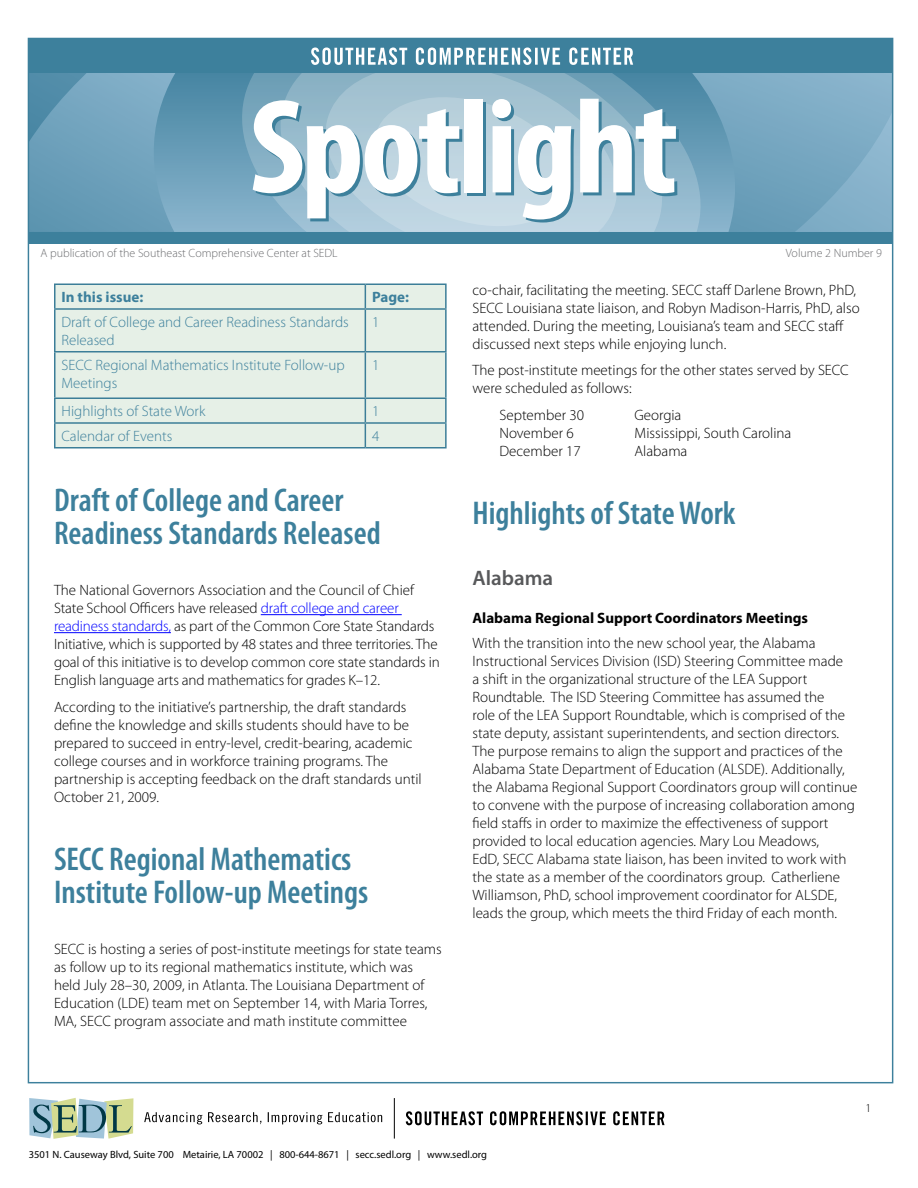
<style>
.page{position:relative;width:918px;height:1188px;background:#fff}
.page>*{position:absolute;margin:0;border:0;box-sizing:border-box;transform-origin:0 0}
.t1{font:700 condensed 135.45px "Myriad Pro";letter-spacing:-.025em;color:#3d809c;scale:1.04 1}
.Section_Title{font:600 condensed 33px/33px "Myriad Pro";color:#3d809c}
.General_Body{font:600 condensed 33px "Myriad Pro";color:#3d809c}
.subhead2{font:600 21px "Myriad Pro";color:#58595b}
.General_Body-2{font:300 15px/18px "Myriad Pro";color:#000}
.General_Body-3{font:300 15px/18px "Myriad Pro";color:#3d809c}
.subhead3{font:700 15px "Myriad Pro";color:#000}
.t2{font:700 15px "Myriad Pro";color:#3d809c}
.t3{font:300 12px "Myriad Pro";color:#6d6e71}
.t4{font:300 12px "Myriad Pro";color:#000}
.t5{font:10.5px "Myriad Pro";color:#000}
.s1{color:#00f}
</style>
<div class="page">
<svg style="left:30px;top:73px;width:114px;height:159px;background:#6a9eb9"></svg>
<svg style="left:738px;top:73px;width:153px;height:159px;background:#7ba9c3"></svg>
<svg style="left:144px;top:73px;width:594px;height:159px;background:#6ca0ba"></svg>
<svg style="left:242px;top:37px;width:459px;height:247px"></svg>
<svg style="left:281px;top:37px;width:381px;height:247px"></svg>
<svg style="left:326px;top:73px;width:291px;height:186px"></svg>
<svg style="left:375px;top:97px;width:193px;height:129px;background:#bcd3de"></svg>
<div style="left:28px;top:232px;width:864px;height:12px;background:#3d809c"></div>
<div style="left:28px;top:38px;width:864px;height:35px;background:#3d809c"></div>
<svg style="left:311px;top:47px;width:322px;height:18px"></svg>
<hr style="left:394px;top:1098px;width:1px;height:41px;background:#000">
<svg style="left:144px;top:1112px;width:238px;height:12px"></svg>
<svg style="left:29px;top:1098px;width:104px;height:41px;background:#a2bbaa"></svg>
<svg style="left:406px;top:1111px;width:259px;height:14px"></svg>
<hr style="left:261px;top:614px;width:141px;height:1px;background:#00f">
<hr style="left:54px;top:632px;width:117px;height:1px;background:#00f">
<div style="left:56px;top:285px;width:389px;height:162px;background:#e6f0e7"></div>
<hr style="left:54px;top:284px;width:311px;height:1px;background:#3c7e98">
<hr style="left:54px;top:285px;width:2px;height:23px;background:#3c7e98">
<hr style="left:365px;top:284px;width:82px;height:1px;background:#3c7e98">
<svg style="left:365px;top:285px;width:1px;height:23px"></svg>
<hr style="left:445px;top:285px;width:2px;height:23px;background:#3c7e98">
<hr style="left:54px;top:308px;width:311px;height:2px;background:#3c7e98">
<hr style="left:54px;top:310px;width:2px;height:41px;background:#3c7e98">
<hr style="left:365px;top:308px;width:82px;height:2px;background:#3c7e98">
<hr style="left:365px;top:310px;width:1px;height:41px;background:#3c7e98">
<hr style="left:445px;top:310px;width:2px;height:41px;background:#3c7e98">
<hr style="left:54px;top:351px;width:311px;height:1px;background:#3c7e98">
<hr style="left:54px;top:352px;width:2px;height:46px;background:#3c7e98">
<hr style="left:365px;top:351px;width:82px;height:1px;background:#3c7e98">
<hr style="left:365px;top:352px;width:1px;height:46px;background:#3c7e98">
<hr style="left:445px;top:352px;width:2px;height:46px;background:#3c7e98">
<hr style="left:54px;top:398px;width:311px;height:1px;background:#3c7e98">
<hr style="left:54px;top:399px;width:2px;height:23px;background:#3c7e98">
<hr style="left:365px;top:398px;width:82px;height:1px;background:#3c7e98">
<hr style="left:445px;top:399px;width:2px;height:23px;background:#3c7e98">
<hr style="left:54px;top:422px;width:311px;height:2px;background:#3c7e98">
<hr style="left:54px;top:424px;width:2px;height:23px;background:#3c7e98">
<hr style="left:365px;top:422px;width:82px;height:2px;background:#3c7e98">
<svg style="left:365px;top:399px;width:1px;height:48px"></svg>
<hr style="left:445px;top:424px;width:2px;height:23px;background:#3c7e98">
<hr style="left:54px;top:447px;width:311px;height:1px;background:#3c7e98">
<hr style="left:365px;top:447px;width:82px;height:1px;background:#3c7e98">
<h1 class="t1" style="left:252px;top:66px;width:414px">Spotlight</h1>
<p class="t3" style="left:40px;top:247px;width:299px">A publication of the Southeast Comprehensive Center at SEDL</p>
<p class="t3" style="left:786px;top:247px;width:98px">Volume 2 Number 9</p>
<p class="t2" style="left:62px;top:287px;width:83px">In this issue:</p>
<p class="t2" style="left:372px;top:287px;width:38px">Page:</p>
<p class="General_Body-3" style="left:62px;top:313px;width:289px">Draft of College and Career Readiness Standards<br>Released</p>
<p class="General_Body-3" style="left:372px;top:313px;width:9px">1</p>
<p class="General_Body-3" style="left:62px;top:356px;width:285px">SECC Regional Mathematics Institute Follow-up<br>Meetings</p>
<p class="General_Body-3" style="left:372px;top:356px;width:9px">1</p>
<p class="General_Body-3" style="left:62px;top:403px;width:146px">Highlights of State Work</p>
<p class="General_Body-3" style="left:372px;top:403px;width:9px">1</p>
<p class="General_Body-3" style="left:62px;top:427px;width:112px">Calendar of Events</p>
<p class="General_Body-3" style="left:372px;top:427px;width:9px">4</p>
<p class="Section_Title" style="left:54px;top:484px;width:328px">Draft of College and Career<br>Readiness Standards Released</p>
<p class="General_Body-2" style="left:54px;top:581px;width:387px">The National Governors Association and the Council of Chief State School Officers have released <span class="s1">draft college and career readiness standards,</span> as part of the Common Core State Standards Initiative, which is supported by 48 states and three territories. The goal of this initiative is to develop common core state standards in English language arts and mathematics for grades K–12.</p>
<p class="General_Body-2" style="left:54px;top:698px;width:369px">According to the initiative’s partnership, the draft standards define the knowledge and skills students should have to be prepared to succeed in entry-level, credit-bearing, academic college courses and in workforce training programs. The partnership is accepting feedback on the draft standards until October 21, 2009.</p>
<p class="Section_Title" style="left:54px;top:843px;width:316px">SECC Regional Mathematics<br>Institute Follow-up Meetings</p>
<p class="General_Body-2" style="left:54px;top:941px;width:389px">SECC is hosting a series of post-institute meetings for state teams as follow up to its regional mathematics institute, which was held July 28–30, 2009, in Atlanta. The Louisiana Department of Education (LDE) team met on September 14, with Maria Torres, MA, SECC program associate and math institute committee</p>
<p class="General_Body-2" style="left:472px;top:281px;width:389px">co-chair, facilitating the meeting. SECC staff Darlene Brown, PhD, SECC Louisiana state liaison, and Robyn Madison-Harris, PhD, also attended. During the meeting, Louisiana’s team and SECC staff discussed next steps while enjoying lunch.</p>
<p class="General_Body-2" style="left:472px;top:362px;width:378px">The post-institute meetings for the other states served by SECC were scheduled as follows:</p>
<p class="General_Body-2" style="left:500px;top:406px;width:86px">September 30</p>
<p class="General_Body-2" style="left:634px;top:406px;width:48px">Georgia</p>
<p class="General_Body-2" style="left:500px;top:424px;width:76px">November 6</p>
<p class="General_Body-2" style="left:634px;top:424px;width:158px">Mississippi, South Carolina</p>
<p class="General_Body-2" style="left:500px;top:442px;width:83px">December 17</p>
<p class="General_Body-2" style="left:634px;top:442px;width:54px">Alabama</p>
<p class="General_Body" style="left:472px;top:495px;width:265px">Highlights of State Work</p>
<p class="subhead2" style="left:472px;top:564px;width:82px">Alabama</p>
<p class="subhead3" style="left:472px;top:608px;width:337px">Alabama Regional Support Coordinators Meetings</p>
<p class="General_Body-2" style="left:472px;top:634px;width:386px">With the transition into the new school year, the Alabama Instructional Services Division (ISD) Steering Committee made<br>a shift in the organizational structure of the LEA Support Roundtable. The ISD Steering Committee has assumed the<br>role of the LEA Support Roundtable, which is comprised of the state deputy, assistant superintendents, and section directors.<br>The purpose remains to align the support and practices of the Alabama State Department of Education (ALSDE). Additionally, the Alabama Regional Support Coordinators group will continue to convene with the purpose of increasing collaboration among field staffs in order to maximize the effectiveness of support provided to local education agencies. Mary Lou Meadows,<br>EdD, SECC Alabama state liaison, has been invited to work with the state as a member of the coordinators group. Catherliene Williamson, PhD, school improvement coordinator for ALSDE, leads the group, which meets the third Friday of each month.</p>
<p class="t4" style="left:866px;top:1101px;width:7px">1</p>
<p class="t5" style="left:29px;top:1148px;width:460px">3501 N. Causeway Blvd, Suite 700 Metairie, LA 70002 | 800-644-8671 | secc.sedl.org | www.sedl.org</p>
</div>
